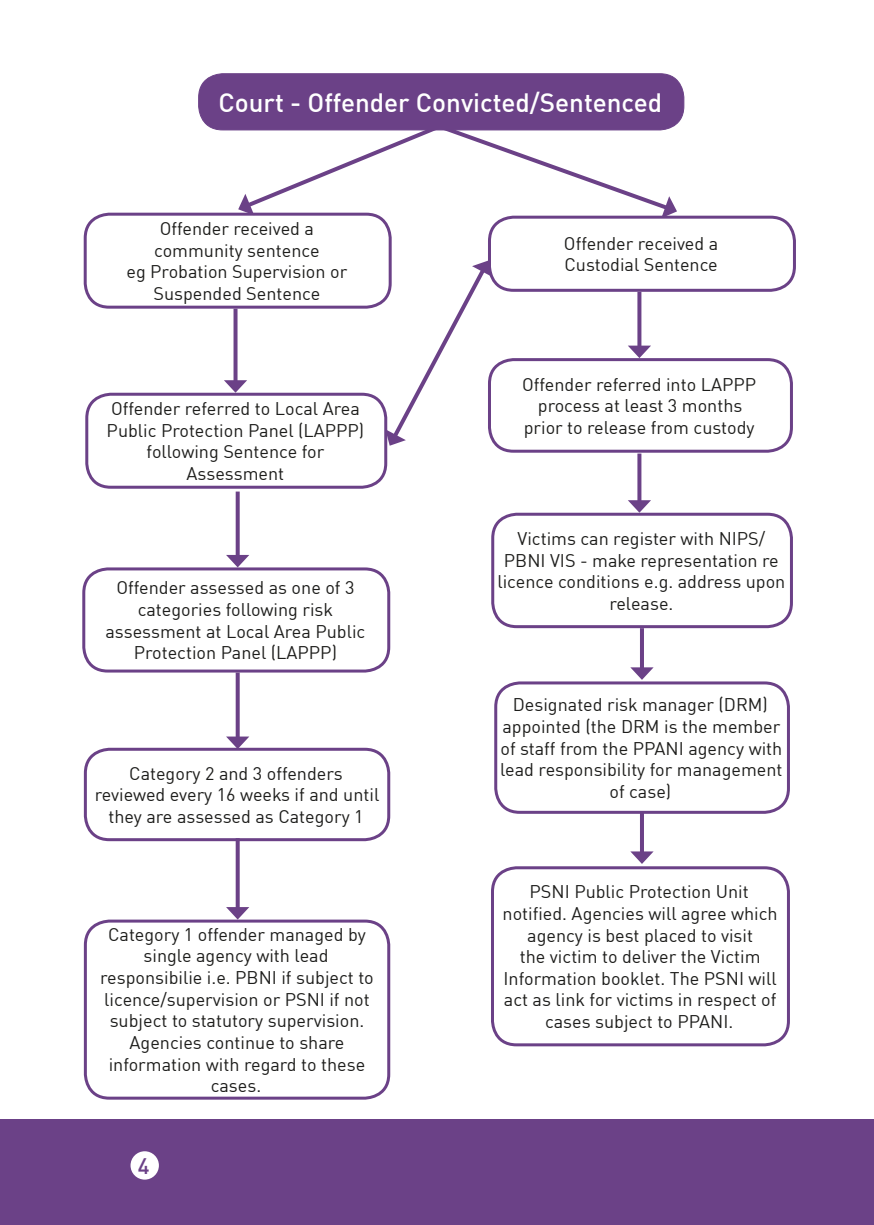
<style>
.page{position:relative;width:874px;height:1225px;background:#fff}
.page>*{position:absolute;margin:0;border:0;box-sizing:border-box;transform-origin:0 0}
.t1{font:500 26px "DIN Offc Pro";color:#fff}
.t2{font:500 22px "DIN Offc Pro";color:#6b4187}
.t3{font:18px/21.6px "DIN Offc Pro";color:#1d1d1b;text-align:center}
</style>
<div class="page">
<div style="left:0;top:1119px;width:873px;height:106px;background:#6b4187"></div>
<div style="left:130px;top:1151px;width:29px;height:28px;background:#fff;border-radius:50%"></div>
<div style="left:198px;top:74px;width:485px;height:56px;background:#6b4187;border-radius:24px"></div>
<div style="left:198px;top:73px;width:486px;height:57px;border:1px solid #6b4187;border-radius:24px"></div>
<div style="left:84px;top:213px;width:307px;height:96px;border:3px solid #6b4187;border-radius:24px"></div>
<div style="left:85px;top:393px;width:302px;height:96px;border:3px solid #6b4187;border-radius:24px"></div>
<div style="left:82px;top:567px;width:308px;height:105px;border:3px solid #6b4187;border-radius:24px"></div>
<div style="left:84px;top:748px;width:306px;height:93px;border:3px solid #6b4187;border-radius:24px"></div>
<div style="left:84px;top:919px;width:306px;height:180px;border:3px solid #6b4187;border-radius:24px"></div>
<div style="left:487px;top:216px;width:308px;height:76px;border:3px solid #6b4187;border-radius:24px"></div>
<div style="left:487px;top:358px;width:305px;height:95px;border:3px solid #6b4187;border-radius:24px"></div>
<div style="left:491px;top:513px;width:301px;height:115px;border:3px solid #6b4187;border-radius:24px"></div>
<div style="left:494px;top:681px;width:295px;height:133px;border:3px solid #6b4187;border-radius:24px"></div>
<div style="left:490px;top:866px;width:299px;height:180px;border:3px solid #6b4187;border-radius:24px"></div>
<svg style="left:233px;top:309px;width:4px;height:71px"></svg>
<svg style="left:224px;top:380px;width:23px;height:13px"></svg>
<svg style="left:235px;top:491px;width:4px;height:64px"></svg>
<svg style="left:226px;top:555px;width:23px;height:12px"></svg>
<svg style="left:235px;top:672px;width:4px;height:64px"></svg>
<svg style="left:226px;top:736px;width:23px;height:13px"></svg>
<svg style="left:235px;top:838px;width:4px;height:69px"></svg>
<svg style="left:226px;top:907px;width:23px;height:12px"></svg>
<svg style="left:637px;top:292px;width:4px;height:53px"></svg>
<svg style="left:628px;top:345px;width:22px;height:13px"></svg>
<svg style="left:637px;top:453px;width:4px;height:47px"></svg>
<svg style="left:627px;top:500px;width:23px;height:13px"></svg>
<svg style="left:639px;top:628px;width:4px;height:39px"></svg>
<svg style="left:630px;top:667px;width:23px;height:13px"></svg>
<svg style="left:639px;top:812px;width:4px;height:39px"></svg>
<svg style="left:630px;top:851px;width:23px;height:13px"></svg>
<svg style="left:385px;top:260px;width:107px;height:186px"></svg>
<svg style="left:238px;top:122px;width:438px;height:96px"></svg>
<h1 class="t1" style="left:218px;top:81px;width:445px">Court - Offender Convicted/Sentenced</h1>
<p class="t3" style="left:126px;top:216px;width:222px">Offender received a community sentence<br>eg Probation Supervision or<br>Suspended Sentence</p>
<p class="t3" style="left:107px;top:396px;width:259px">Offender referred to Local Area<br>Public Protection Panel (LAPPP) following Sentence for<br>Assessment</p>
<p class="t3" style="left:105px;top:575px;width:261px">Offender assessed as one of 3 categories following risk assessment at Local Area Public<br>Protection Panel (LAPPP)</p>
<p class="t3" style="left:95px;top:760px;width:286px">Category 2 and 3 offenders reviewed every 16 weeks if and until they are assessed as Category 1</p>
<p class="t3" style="left:100px;top:921px;width:275px">Category 1 offender managed by single agency with lead responsibilie i.e. PBNI if subject to licence/supervision or PSNI if not subject to statutory supervision.<br>Agencies continue to share information with regard to these cases.</p>
<p class="t2" style="left:138px;top:1148px;width:13px">4</p>
<p class="t3" style="left:563px;top:231px;width:156px;text-align:left">Offender received a<br>Custodial Sentence</p>
<p class="t3" style="left:522px;top:371px;width:235px">Offender referred into LAPPP process at least 3 months prior to release from custody</p>
<p class="t3" style="left:497px;top:526px;width:289px">Victims can register with NIPS/<br>PBNI VIS - make representation re licence conditions e.g. address upon release.</p>
<p class="t3" style="left:500px;top:692px;width:284px">Designated risk manager (DRM) appointed (the DRM is the member of staff from the PPANI agency with lead responsibility for management of case)</p>
<p class="t3" style="left:502px;top:879px;width:276px">PSNI Public Protection Unit notified. Agencies will agree which agency is best placed to visit<br>the victim to deliver the Victim<br>Information booklet. The PSNI will act as link for victims in respect of cases subject to PPANI.</p>
</div>
